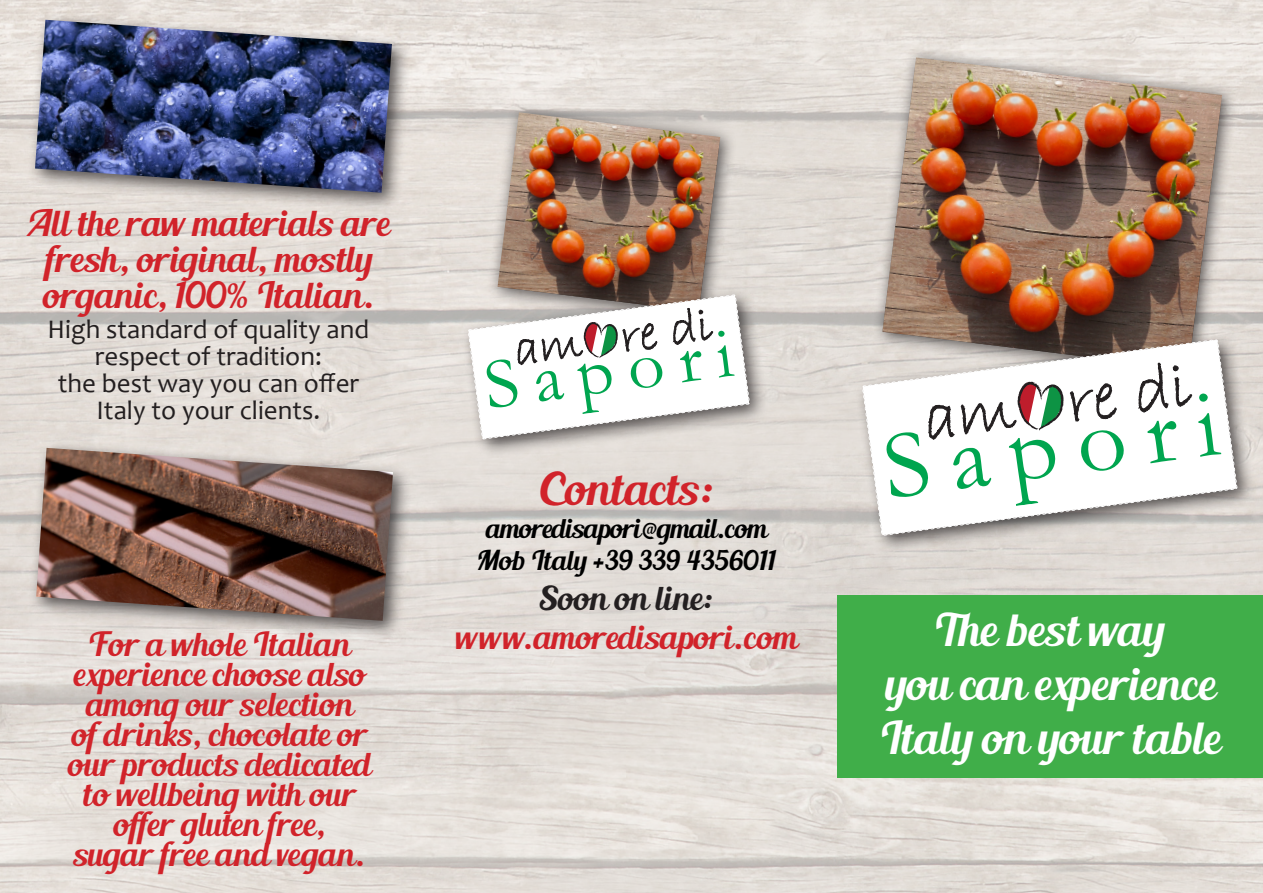
<style>
.page{position:relative;width:1263px;height:893px;background:#fff}
.page>*{position:absolute;margin:0;border:0;box-sizing:border-box;transform-origin:0 0}
.t1{font:45px "Blenda Script";color:#fff}
.t2{font:45px "Blenda Script";color:#d1232a}
.t3{font:36px/36px "Blenda Script";color:#d1232a;text-align:center}
.t4{font:33px/30px "Blenda Script";color:#d1232a;text-align:center}
.t5{font:33px "Blenda Script";letter-spacing:-.005em;color:#231f20}
.t6{font:27px "Candara";color:#231f20}
.t7{font:27px "Blenda Script";letter-spacing:-.02em;color:#000}
.t8{font:27px "Blenda Script";color:#000}
</style>
<div class="page">
<img style="left:0;top:0;width:1263px;height:893px">
<div style="left:872px;top:47px;width:366px;height:339px;background:#231f20;opacity:.75"></div>
<img style="left:882px;top:57px;width:340px;height:275px">
<div style="left:855px;top:332px;width:401px;height:223px;background:#231f20;opacity:.75"></div>
<svg style="left:862px;top:339px;width:375px;height:197px"></svg>
<svg style="left:886px;top:380px;width:238px;height:126px"></svg>
<svg style="left:1137px;top:355px;width:84px;height:108px"></svg>
<div style="left:838px;top:595px;width:425px;height:183px;background:#40ae49"></div>
<div style="left:27px;top:12px;width:385px;height:200px;background:#231f20;opacity:.75"></div>
<img style="left:35px;top:20px;width:357px;height:173px">
<div style="left:487px;top:102px;width:250px;height:226px;background:#231f20;opacity:.75"></div>
<img style="left:497px;top:112px;width:223px;height:176px">
<div style="left:461px;top:288px;width:308px;height:170px;background:#231f20;opacity:.75"></div>
<svg style="left:468px;top:295px;width:282px;height:144px"></svg>
<div style="left:28px;top:440px;width:385px;height:200px;background:#231f20;opacity:.75"></div>
<img style="left:36px;top:448px;width:357px;height:173px">
<p class="t3" style="left:28px;top:207px;width:363px">All the raw materials are fresh, original, mostly organic, 100% Italian.</p>
<p class="t6" style="left:48px;top:312px;width:323px">High standard of quality and</p>
<p class="t6" style="left:95px;top:339px;width:228px">respect of tradition:</p>
<p class="t6" style="left:58px;top:366px;width:303px">the best way you can offer</p>
<p class="t6" style="left:97px;top:393px;width:225px">Italy to your clients.</p>
<p class="t4" style="left:88px;top:631px;width:263px">For a whole Italian</p>
<p class="t4" style="left:73px;top:661px;width:293px">experience choose also among our selection</p>
<p class="t4" style="left:71px;top:721px;width:297px">of drinks, chocolate or</p>
<p class="t4" style="left:68px;top:751px;width:304px">our products dedicated</p>
<p class="t4" style="left:82px;top:781px;width:275px">to wellbeing with our</p>
<p class="t4" style="left:113px;top:811px;width:213px">offer gluten free,</p>
<p class="t4" style="left:73px;top:841px;width:294px">sugar free and vegan.</p>
<p class="t2" style="left:539px;top:460px;width:176px">Contacts:</p>
<p class="t7" style="left:485px;top:511px;width:283px">amoredisapori@gmail.com</p>
<p class="t8" style="left:477px;top:543px;width:300px">Mob Italy +39 339 4356011</p>
<p class="t5" style="left:539px;top:577px;width:175px">Soon on line:</p>
<p class="t4" style="left:455px;top:625px;width:343px">www.amoredisapori.com</p>
<p class="t1" style="left:935px;top:601px;width:230px">The best way</p>
<p class="t1" style="left:884px;top:655px;width:332px">you can experience</p>
<p class="t1" style="left:879px;top:709px;width:342px">Italy on your table</p>
</div>
